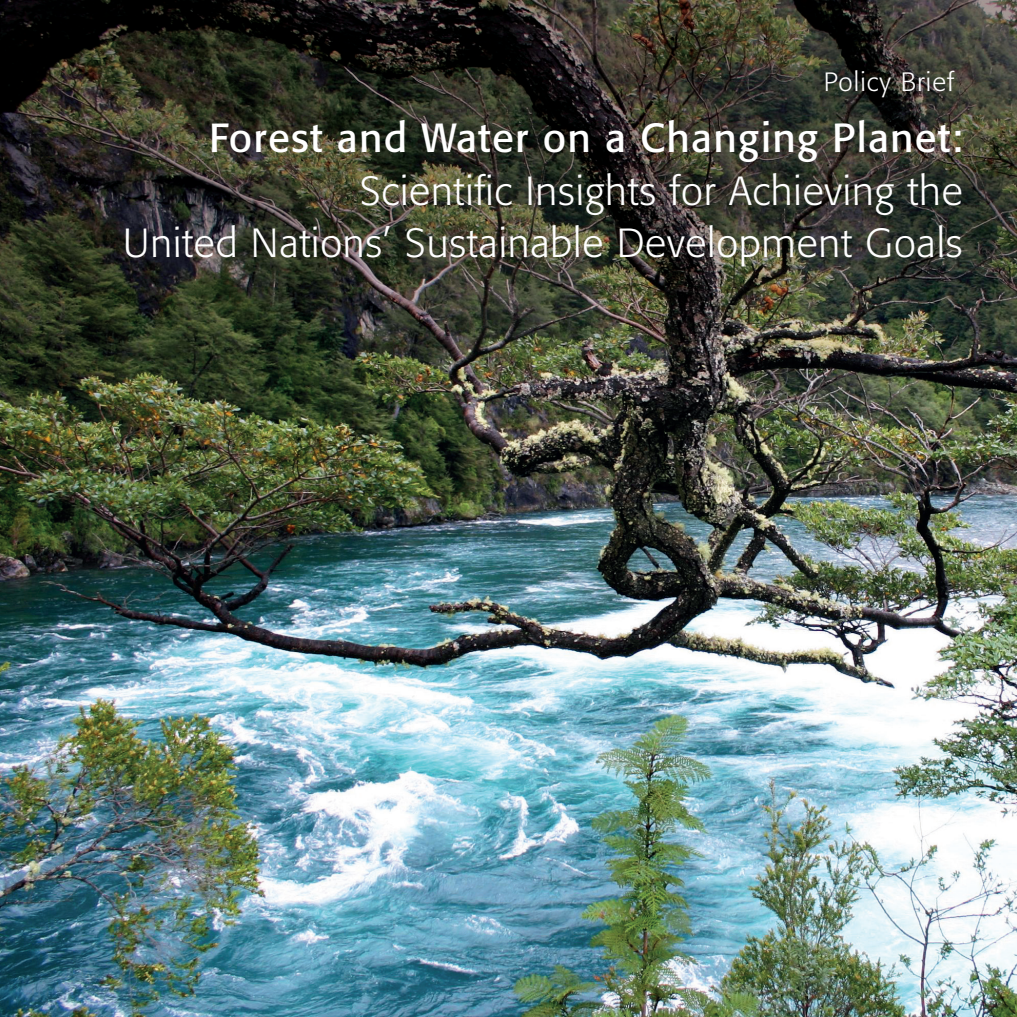
<style>
.page{position:relative;width:1017px;height:1017px;background:#fff}
.page>*{position:absolute;margin:0;border:0;box-sizing:border-box;transform-origin:0 0}
.t1{font:300 40.25px/52.5px "Formata";letter-spacing:.02em;color:#fff;text-align:right}
.t2{font:40.25px "Formata";letter-spacing:.03em;color:#fff}
.t3{font:300 26.25px "Formata";letter-spacing:.04em;color:#fff}
</style>
<div class="page">
<img style="left:0;top:0;width:1017px;height:1017px">
<p class="t3" style="left:824px;top:66px;width:132px">Policy Brief</p>
<p class="t2" style="left:209px;top:113px;width:755px">Forest and Water on a Changing Planet:</p>
<p class="t1" style="left:123px;top:165px;width:841px">Scientific Insights for Achieving the<br>United Nations’ Sustainable Development Goals</p>
</div>
